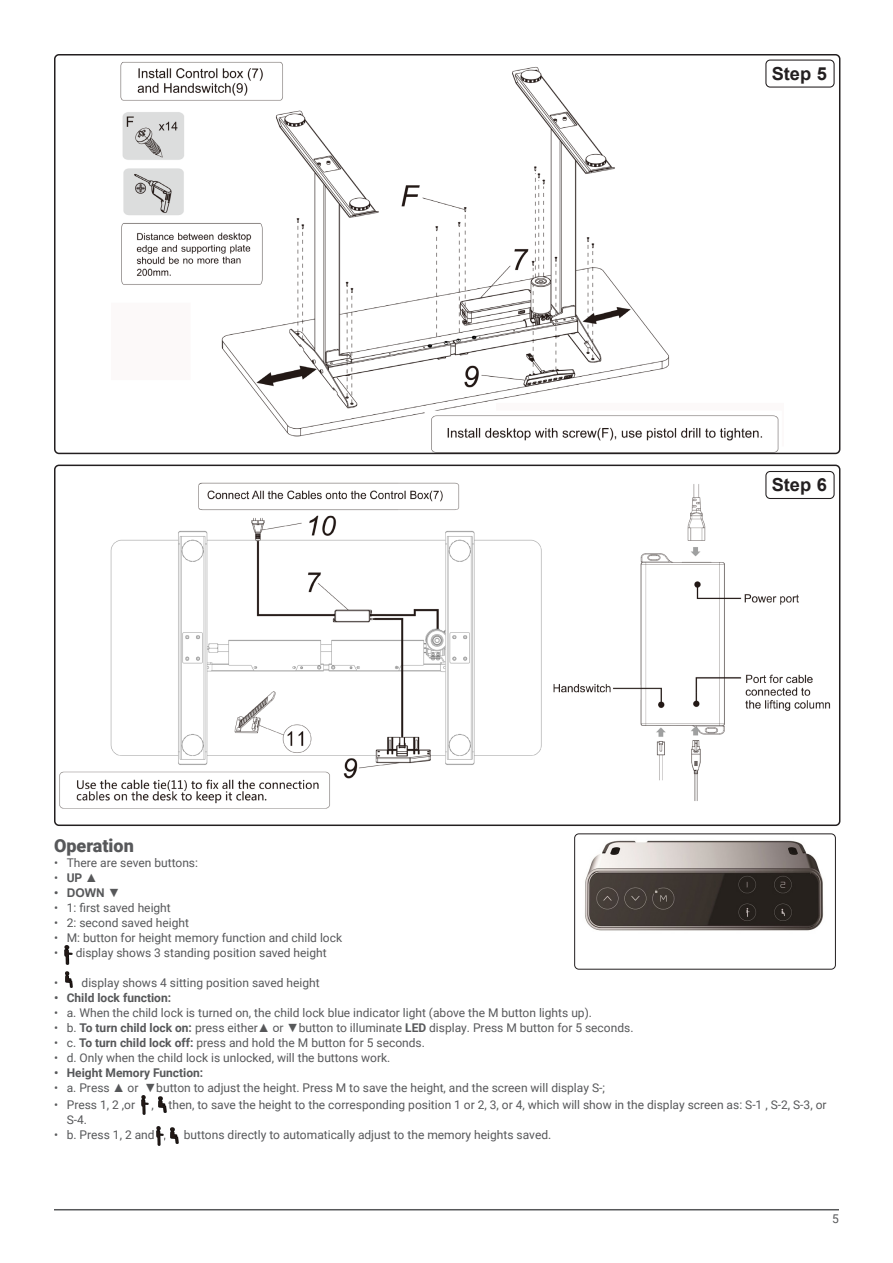
<style>
.page{position:relative;width:893px;height:1263px;background:#fff}
.page>*{position:absolute;margin:0;border:0;box-sizing:border-box;transform-origin:0 0}
.t1{font:700 18px "Arial";color:#231f20}
.Section_Header{font:900 18px "Roboto";color:#57585a}
.t2{font:12px "Roboto";color:#57585a}
.t3{font:700 12px "Roboto";color:#57585a}
.t4{font:700 12px "Arial";color:#57585a}
.s1{font-weight:400}
.s2{font-family:"Arial";font-weight:400}
.s3{font-weight:700}
.s4{font-family:"Arial"}
</style>
<div class="page">
<hr style="left:54px;top:1209px;width:785px;height:1px;background:#57585a">
<img style="left:120px;top:59px;width:663px;height:392px">
<div style="left:54px;top:54px;width:786px;height:400px;border:2px solid #231f20;border-radius:4px"></div>
<img style="left:59px;top:482px;width:772px;height:327px">
<div style="left:54px;top:465px;width:786px;height:361px;border:2px solid #231f20;border-radius:4px"></div>
<div style="left:766px;top:60px;width:68px;height:27px;background:#fff;border-radius:4px"></div>
<div style="left:765px;top:60px;width:70px;height:28px;border:1px solid #231f20;border-radius:4px"></div>
<div style="left:766px;top:471px;width:68px;height:27px;background:#fff;border-radius:4px"></div>
<div style="left:765px;top:471px;width:70px;height:28px;border:1px solid #231f20;border-radius:4px"></div>
<img style="left:141px;top:1095px;width:7px;height:19px">
<img style="left:65px;top:971px;width:8px;height:17px">
<img style="left:159px;top:1096px;width:7px;height:17px">
<img style="left:157px;top:1126px;width:7px;height:19px">
<img style="left:171px;top:1127px;width:7px;height:16px">
<img style="left:576px;top:835px;width:258px;height:96px">
<div style="left:574px;top:833px;width:262px;height:136px;border:1px solid #231f20;border-radius:4px"></div>
<img style="left:65px;top:945px;width:7px;height:19px">
<p class="t1" style="left:772px;top:61px;width:57px">Step 5</p>
<p class="t1" style="left:772px;top:472px;width:57px">Step 6</p>
<p class="Section_Header" style="left:54px;top:833px;width:81px">Operation</p>
<p class="t2" style="left:54px;top:855px;width:146px">• There are seven buttons:</p>
<p class="t3" style="left:54px;top:870px;width:45px"><span class="s1">•</span> UP<span class="s2">▲</span></p>
<p class="t4" style="left:54px;top:885px;width:67px"><span class="s1">•</span> DOWN <span class="s1">▼</span></p>
<p class="t2" style="left:54px;top:900px;width:118px">• 1: first saved height</p>
<p class="t2" style="left:54px;top:915px;width:137px">• 2: second saved height</p>
<p class="t2" style="left:54px;top:930px;width:290px">• M: button for height memory function and child lock</p>
<p class="t2" style="left:54px;top:945px;width:274px">• display shows 3 standing position saved height</p>
<p class="t2" style="left:54px;top:975px;width:267px">• display shows 4 sitting position saved height</p>
<p class="t3" style="left:54px;top:990px;width:119px">• Child lock function:</p>
<p class="t2" style="left:54px;top:1005px;width:539px">• a. When the child lock is turned on, the child lock blue indicator light (above the M button lights up).</p>
<p class="t2" style="left:54px;top:1020px;width:581px">• b. <span class="s3">To turn child lock on:</span> press either<span class="s4">▲ or ▼</span>button to illuminate <span class="s3">LED</span> display. Press M button for 5 seconds.</p>
<p class="t2" style="left:54px;top:1035px;width:372px">• c. <span class="s3">To turn child lock off:</span> press and hold the M button for 5 seconds.</p>
<p class="t2" style="left:54px;top:1050px;width:338px">• d. Only when the child lock is unlocked, will the buttons work.</p>
<p class="t3" style="left:54px;top:1065px;width:151px">• Height Memory Function:</p>
<p class="t2" style="left:54px;top:1080px;width:552px">• a. Press <span class="s4">▲</span> or <span class="s4">▼</span>button to adjust the height. Press M to save the height, and the screen will display S-;</p>
<p class="t2" style="left:54px;top:1096px;width:83px">• Press 1, 2 ,or</p>
<p class="t2" style="left:151px;top:1096px;width:677px">, then, to save the height to the corresponding position 1 or 2, 3, or 4, which will show in the display screen as: S-1 , S-2, S-3, or</p>
<p class="t2" style="left:67px;top:1111px;width:22px">S-4.</p>
<p class="t2" style="left:54px;top:1126px;width:113px">• b. Press 1, 2 and ,</p>
<p class="t2" style="left:184px;top:1126px;width:369px">buttons directly to automatically adjust to the memory heights saved.</p>
<p class="t2" style="left:832px;top:1210px;width:8px">5</p>
</div>
